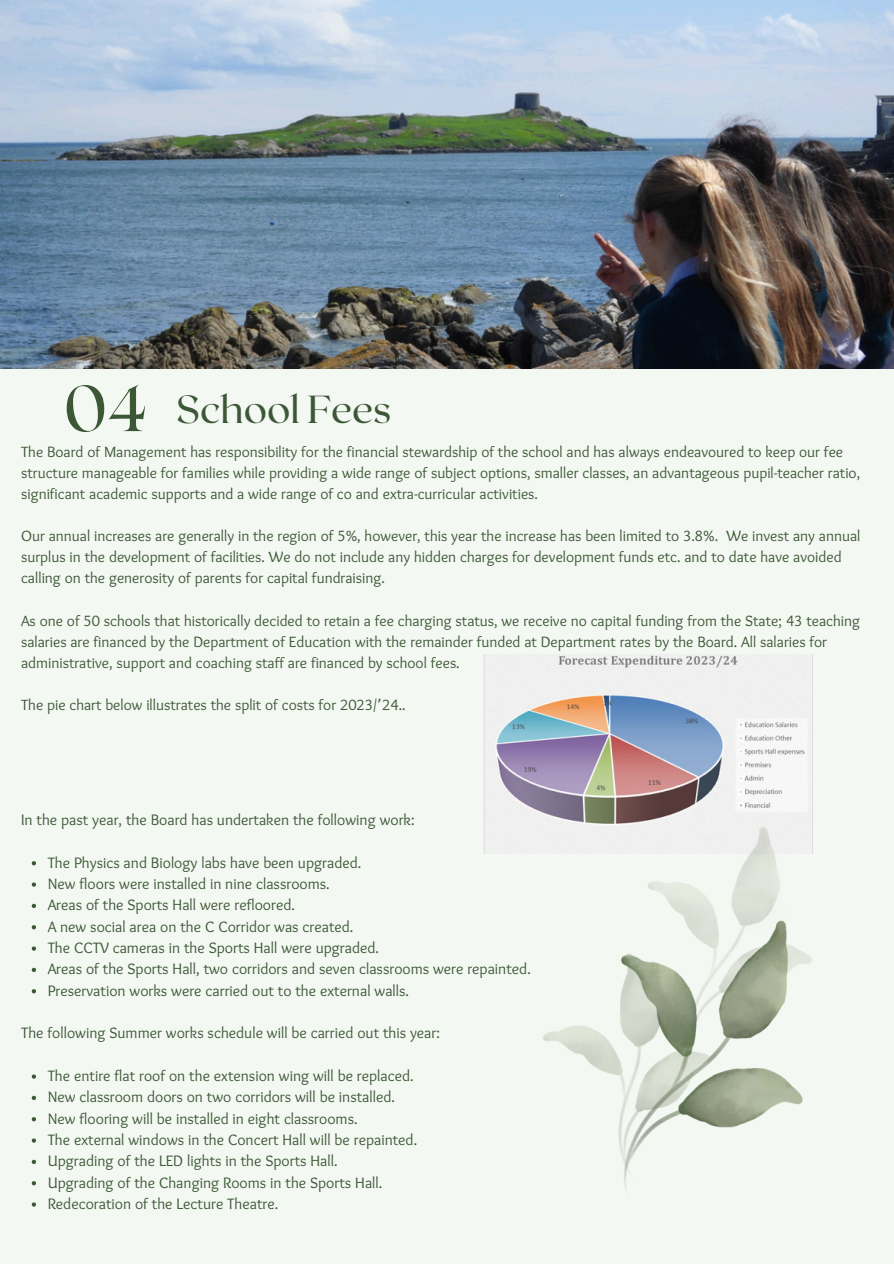
<style>
.page{position:relative;width:894px;height:1264px;background:#fff}
.page>*{position:absolute;margin:0;border:0;box-sizing:border-box;transform-origin:0 0}
.t1{font:64.5px "Roxborough CF";color:#3b5735}
.t2{font:39px "Roxborough CF";color:#3b5735}
.t3{font:15.6px "Sukar";color:#3b5735}
.t4{font:15.45px/21px "Sukar";color:#3b5735}
.s1{font-family:"Noto Sans Gurmukhi"}
</style>
<div class="page">
<div style="left:0;top:0;width:893px;height:1263px;background:#f3f8f2"></div>
<img style="left:0;top:0;width:893px;height:368px">
<img style="left:484px;top:654px;width:327px;height:200px">
<img style="left:542px;top:826px;width:270px;height:363px">
<svg style="left:32px;top:861px;width:4px;height:4px"></svg>
<svg style="left:32px;top:882px;width:4px;height:4px"></svg>
<svg style="left:32px;top:903px;width:4px;height:5px"></svg>
<svg style="left:32px;top:925px;width:4px;height:4px"></svg>
<svg style="left:32px;top:946px;width:4px;height:4px"></svg>
<svg style="left:32px;top:967px;width:4px;height:5px"></svg>
<svg style="left:32px;top:989px;width:4px;height:4px"></svg>
<svg style="left:32px;top:1074px;width:4px;height:4px"></svg>
<svg style="left:32px;top:1095px;width:4px;height:5px"></svg>
<svg style="left:32px;top:1117px;width:4px;height:4px"></svg>
<svg style="left:32px;top:1138px;width:4px;height:4px"></svg>
<svg style="left:32px;top:1159px;width:4px;height:4px"></svg>
<svg style="left:32px;top:1181px;width:4px;height:4px"></svg>
<svg style="left:32px;top:1202px;width:4px;height:4px"></svg>
<p class="t1" style="left:64px;top:366px;width:85px">04</p>
<p class="t2" style="left:176px;top:384px;width:216px">School Fees</p>
<h1 class="t4" style="left:21px;top:442px;width:840px">The Board of Management has responsibility for the financial stewardship of the school and has always endeavoured to keep our fee structure manageable for families while providing a wide range of subject options, smaller classes, an advantageous pupil-teacher ratio, significant academic supports and a wide range of co and extra-curricular activities.</h1>
<p class="t4" style="left:21px;top:526px;width:840px">Our annual increases are generally in the region of 5%, however, this year the increase has been limited to 3.8%. We invest any annual surplus in the development of facilities. We do not include any hidden charges for development funds etc. and to date have avoided calling on the generosity of parents for capital fundraising.</p>
<p class="t4" style="left:21px;top:611px;width:840px">As one of 50 schools that historically decided to retain a fee charging status, we receive no capital funding from the State; 43 teaching salaries are financed by the Department of Education with the remainder funded at Department rates by the Board. All salaries for administrative, support and coaching staff are financed by school fees.</p>
<p class="t4" style="left:21px;top:695px;width:386px">The pie chart below illustrates the split of costs for 2023/<span class="s1">’</span>24..</p>
<p class="t3" style="left:21px;top:810px;width:395px">In the past year, the Board has undertaken the following work:</p>
<p class="t3" style="left:48px;top:853px;width:315px">The Physics and Biology labs have been upgraded.</p>
<p class="t3" style="left:48px;top:874px;width:283px">New floors were installed in nine classrooms.</p>
<p class="t3" style="left:48px;top:896px;width:249px">Areas of the Sports Hall were refloored.</p>
<p class="t3" style="left:48px;top:917px;width:307px">A new social area on the C Corridor was created.</p>
<p class="t3" style="left:48px;top:938px;width:333px">The CCTV cameras in the Sports Hall were upgraded.</p>
<p class="t3" style="left:48px;top:960px;width:484px">Areas of the Sports Hall, two corridors and seven classrooms were repainted.</p>
<p class="t3" style="left:48px;top:981px;width:363px">Preservation works were carried out to the external walls.</p>
<p class="t3" style="left:21px;top:1023px;width:420px">The following Summer works schedule will be carried out this year:</p>
<p class="t3" style="left:48px;top:1066px;width:367px">The entire flat roof on the extension wing will be replaced.</p>
<p class="t3" style="left:48px;top:1087px;width:349px">New classroom doors on two corridors will be installed.</p>
<p class="t3" style="left:48px;top:1109px;width:311px">New flooring will be installed in eight classrooms.</p>
<p class="t3" style="left:48px;top:1130px;width:371px">The external windows in the Concert Hall will be repainted.</p>
<p class="t3" style="left:48px;top:1151px;width:291px">Upgrading of the LED lights in the Sports Hall.</p>
<p class="t3" style="left:48px;top:1173px;width:336px">Upgrading of the Changing Rooms in the Sports Hall.</p>
<p class="t3" style="left:48px;top:1194px;width:232px">Redecoration of the Lecture Theatre.</p>
</div>
